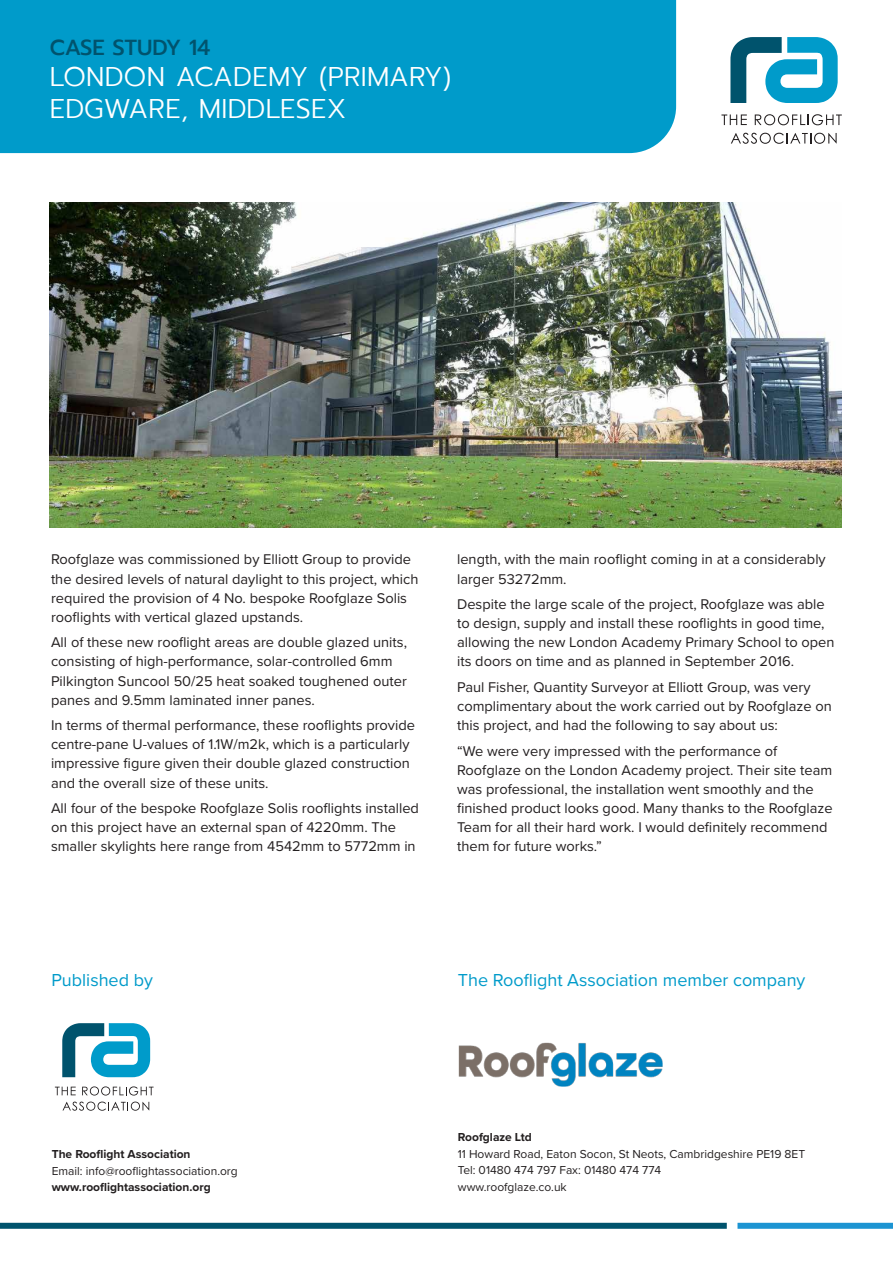
<style>
.page{position:relative;width:893px;height:1263px;background:#fff}
.page>*{position:absolute;margin:0;border:0;box-sizing:border-box;transform-origin:0 0}
.t1{font:300 27px/31.5px "Prompt";letter-spacing:.01em;color:#fff}
.t2{font:500 21.75px "Prompt";letter-spacing:-.015em;color:#00536d}
.t3{font:18px "Proxima Nova";color:#009bca}
.t4{font:14.7px/19.2px "Proxima Nova";color:#231f20}
.t5{font:12px/16.5px "Proxima Nova";color:#231f20}
.t6{font:700 12px "Proxima Nova";color:#231f20}
</style>
<div class="page">
<svg style="left:730px;top:37px;width:108px;height:66px"></svg>
<svg style="left:721px;top:114px;width:26px;height:11px"></svg>
<svg style="left:755px;top:114px;width:87px;height:11px"></svg>
<svg style="left:731px;top:133px;width:106px;height:11px"></svg>
<div style="left:0;top:0;width:676px;height:153px;background:#009bca"></div>
<div style="left:0;top:1223px;width:727px;height:6px;background:#00536d"></div>
<div style="left:737px;top:1223px;width:156px;height:6px;background:#1c94d2"></div>
<svg style="left:62px;top:1023px;width:88px;height:54px"></svg>
<svg style="left:55px;top:1087px;width:21px;height:8px"></svg>
<svg style="left:82px;top:1086px;width:72px;height:9px"></svg>
<svg style="left:63px;top:1101px;width:86px;height:10px"></svg>
<img style="left:50px;top:202px;width:792px;height:325px">
<img style="left:458px;top:1042px;width:204px;height:44px">
<h2 class="t2" style="left:50px;top:32px;width:162px">CASE STUDY 14</h2>
<h1 class="t1" style="left:50px;top:61px;width:403px">LONDON ACADEMY (PRIMARY)<br>EDGWARE, MIDDLESEX</h1>
<p class="t4" style="left:51px;top:549px;width:369px">Roofglaze was commissioned by Elliott Group to provide the desired levels of natural daylight to this project, which required the provision of 4 No. bespoke Roofglaze Solis rooflights with vertical glazed upstands.</p>
<p class="t4" style="left:51px;top:632px;width:358px">All of these new rooflight areas are double glazed units, consisting of high-performance, solar-controlled 6mm Pilkington Suncool 50/25 heat soaked toughened outer panes and 9.5mm laminated inner panes.</p>
<p class="t4" style="left:51px;top:715px;width:365px">In terms of thermal performance, these rooflights provide centre-pane U-values of 1.1W/m2k, which is a particularly impressive figure given their double glazed construction and the overall size of these units.</p>
<p class="t4" style="left:51px;top:798px;width:369px">All four of the bespoke Roofglaze Solis rooflights installed on this project have an external span of 4220mm. The smaller skylights here range from 4542mm to 5772mm in</p>
<p class="t4" style="left:457px;top:549px;width:370px">length, with the main rooflight coming in at a considerably larger 53272mm.</p>
<p class="t4" style="left:457px;top:594px;width:379px">Despite the large scale of the project, Roofglaze was able to design, supply and install these rooflights in good time, allowing the new London Academy Primary School to open its doors on time and as planned in September 2016.</p>
<p class="t4" style="left:457px;top:677px;width:376px">Paul Fisher, Quantity Surveyor at Elliott Group, was very complimentary about the work carried out by Roofglaze on this project, and had the following to say about us:</p>
<p class="t4" style="left:457px;top:740px;width:377px">“We were very impressed with the performance of Roofglaze on the London Academy project. Their site team was professional, the installation went smoothly and the finished product looks good. Many thanks to the Roofglaze Team for all their hard work. I would definitely recommend them for future works.”</p>
<p class="t3" style="left:51px;top:966px;width:103px">Published by</p>
<p class="t3" style="left:458px;top:966px;width:349px">The Rooflight Association member company</p>
<p class="t6" style="left:52px;top:1145px;width:140px">The Rooflight Association</p>
<p class="t5" style="left:52px;top:1162px;width:188px">Email: info@rooflightassociation.org</p>
<p class="t6" style="left:52px;top:1178px;width:161px">www.rooflightassociation.org</p>
<p class="t6" style="left:458px;top:1128px;width:76px">Roofglaze Ltd</p>
<p class="t5" style="left:458px;top:1145px;width:349px">11 Howard Road, Eaton Socon, St Neots, Cambridgeshire PE19 8ET<br>Tel: 01480 474 797 Fax: 01480 474 774<br>www.roofglaze.co.uk</p>
</div>
